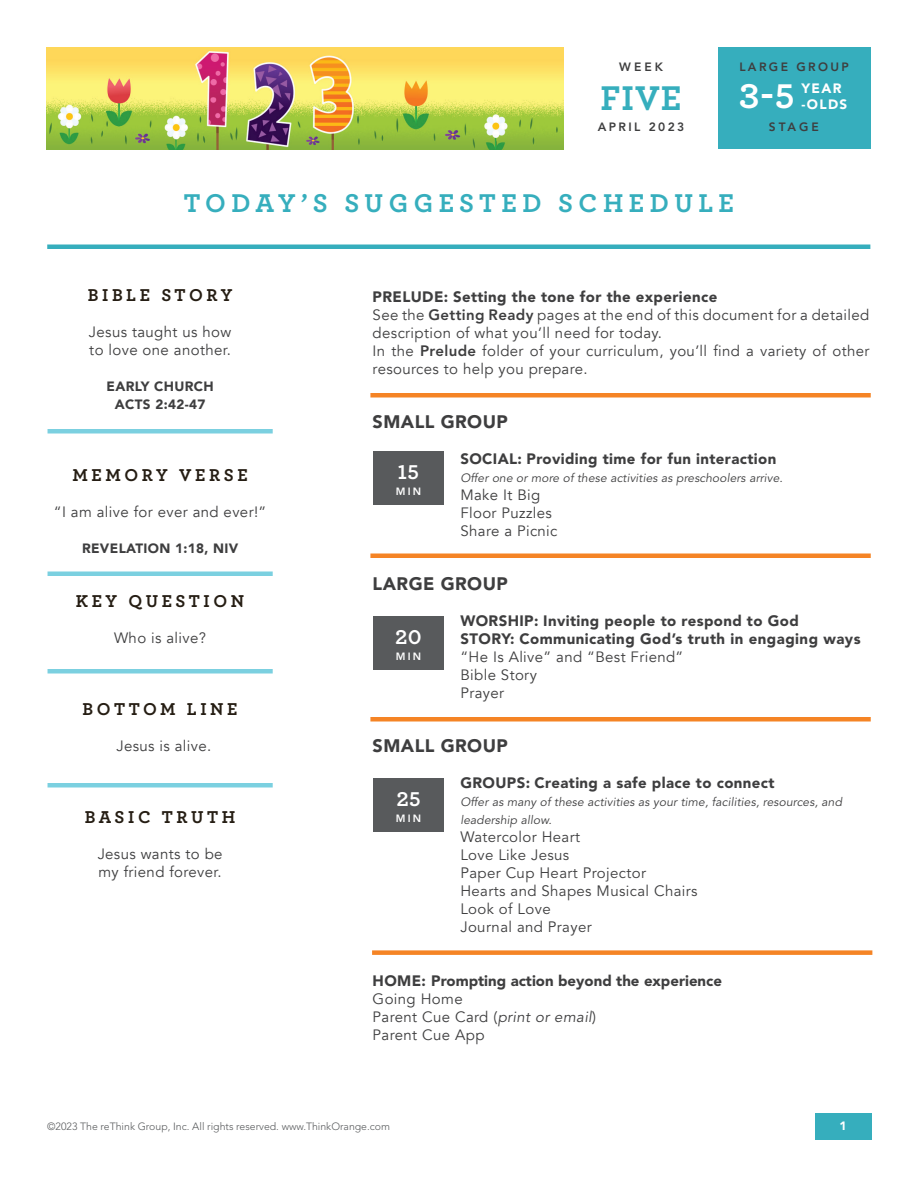
<style>
.page{position:relative;width:918px;height:1188px;background:#fff}
.page>*{position:absolute;margin:0;border:0;box-sizing:border-box;transform-origin:0 0}
.t1{font:700 36px "Archer Pro";color:#36aebd}
.t2{font:700 36px "Archer Pro";color:#fff}
.t3{font:700 27px "Archer Pro";letter-spacing:.2em;color:#36aebd}
.t4{font:700 21px "Archer Pro";color:#fff}
.t5{font:700 18px "Archer Pro";letter-spacing:.2em;color:#251d13}
.t6{font:900 18px "Avenir LT Std";letter-spacing:.025em;color:#3e3e3f}
.t7{font:15px/18px "Avenir";letter-spacing:.025em;color:#3e3e3f}
.t8{font:900 15px/18px "Avenir LT Std";letter-spacing:.025em;color:#3e3e3f}
.t9{font:15px/18px "Avenir LT Std";letter-spacing:.025em;color:#3e3e3f}
.t10{font:900 15px "Avenir LT Std";color:#3e3e3f}
.t11{font:900 13.5px/18px "Avenir";letter-spacing:.025em;color:#3e3e3f;text-align:center}
.t12{font:900 13.5px/16.2px "Avenir LT Std";letter-spacing:.1em;color:#fff}
.t13{font:italic 12px/18px "Avenir LT Std";letter-spacing:.01em;color:#3e3e3f}
.t14{font:800 12px "Avenir LT Std";letter-spacing:.2em;color:#3e3e3f}
.t15{font:900 12px "Avenir LT Std";color:#fff}
.t16{font:300 10.5px "Avenir LT Std";color:#585a5c}
.t17{font:800 10.5px "Avenir LT Std";letter-spacing:.2em;color:#fff}
.s1{font-family:"Avenir LT Std";font-weight:800}
.s2{font-family:"Avenir LT Std";font-style:italic}
</style>
<div class="page">
<img style="left:46px;top:47px;width:518px;height:102px">
<div style="left:717px;top:47px;width:154px;height:102px;background:#36aebd"></div>
<div style="left:48px;top:429px;width:225px;height:5px;background:#7bd0e0"></div>
<hr style="left:48px;top:572px;width:225px;height:4px;background:#7bd0e0">
<div style="left:48px;top:669px;width:225px;height:5px;background:#7bd0e0"></div>
<div style="left:48px;top:783px;width:225px;height:5px;background:#7bd0e0"></div>
<div style="left:815px;top:1113px;width:57px;height:27px;background:#36aebd"></div>
<div style="left:47px;top:244px;width:823px;height:5px;background:#36aebd"></div>
<div style="left:370px;top:393px;width:501px;height:5px;background:#f58425"></div>
<hr style="left:370px;top:554px;width:501px;height:4px;background:#f58425">
<div style="left:370px;top:717px;width:501px;height:5px;background:#f58425"></div>
<div style="left:372px;top:950px;width:500px;height:5px;background:#f58425"></div>
<div style="left:373px;top:452px;width:71px;height:54px;background:#585a5c"></div>
<div style="left:373px;top:616px;width:71px;height:54px;background:#585a5c"></div>
<div style="left:373px;top:778px;width:71px;height:54px;background:#585a5c"></div>
<p class="t14" style="left:619px;top:59px;width:45px">WEEK</p>
<h1 class="t1" style="left:601px;top:69px;width:82px">FIVE</h1>
<p class="t14" style="left:598px;top:120px;width:88px">APRIL 2023</p>
<p class="t14" style="left:739px;top:59px;width:111px">LARGE GROUP</p>
<h1 class="t2" style="left:739px;top:68px;width:57px">3-5</h1>
<p class="t12" style="left:802px;top:80px;width:47px">YEAR -OLDS</p>
<p class="t14" style="left:769px;top:120px;width:52px">STAGE</p>
<h2 class="t3" style="left:184px;top:181px;width:552px">TODAY’S SUGGESTED SCHEDULE</h2>
<p class="t5" style="left:88px;top:281px;width:146px">BIBLE STORY</p>
<p class="t7" style="left:89px;top:324px;width:144px">Jesus taught us how to love one another.</p>
<p class="t11" style="left:107px;top:377px;width:109px">EARLY CHURCH<br>ACTS 2:42-47</p>
<p class="t5" style="left:72px;top:461px;width:177px">MEMORY VERSE</p>
<p class="t7" style="left:54px;top:504px;width:214px">“I am alive for ever and ever!”</p>
<p class="t11" style="left:82px;top:539px;width:158px">REVELATION 1:18, NIV</p>
<p class="t5" style="left:76px;top:587px;width:170px">KEY QUESTION</p>
<p class="t7" style="left:114px;top:630px;width:94px">Who is alive?</p>
<p class="t5" style="left:83px;top:695px;width:156px">BOTTOM LINE</p>
<p class="t7" style="left:116px;top:738px;width:96px">Jesus is alive.</p>
<p class="t5" style="left:85px;top:803px;width:152px">BASIC TRUTH</p>
<p class="t7" style="left:98px;top:846px;width:126px">Jesus wants to be my friend forever.</p>
<p class="t8" style="left:373px;top:287px;width:346px">PRELUDE: Setting the tone for the experience</p>
<p class="t7" style="left:373px;top:306px;width:498px">See the <span class="s1">Getting Ready</span> pages at the end of this document for a detailed description of what you’ll need for today.<br>In the <span class="s1">Prelude</span> folder of your curriculum, you’ll find a variety of other resources to help you prepare.</p>
<p class="t6" style="left:373px;top:410px;width:137px">SMALL GROUP</p>
<p class="t8" style="left:460px;top:449px;width:317px">SOCIAL: Providing time for fun interaction</p>
<p class="t13" style="left:460px;top:469px;width:324px">Offer one or more of these activities as preschoolers arrive.</p>
<p class="t7" style="left:460px;top:486px;width:99px">Make It Big<br>Floor Puzzles<br>Share a Picnic</p>
<h3 class="t4" style="left:398px;top:455px;width:23px">15</h3>
<p class="t17" style="left:396px;top:485px;width:27px">MIN</p>
<p class="t6" style="left:373px;top:572px;width:137px">LARGE GROUP</p>
<p class="t8" style="left:460px;top:611px;width:402px">WORSHIP: Inviting people to respond to God<br>STORY: Communicating God’s truth in engaging ways</p>
<p class="t7" style="left:460px;top:648px;width:225px">“He Is Alive” and “Best Friend”<br>Bible Story<br>Prayer</p>
<p class="t6" style="left:373px;top:734px;width:137px">SMALL GROUP</p>
<p class="t8" style="left:460px;top:773px;width:316px">GROUPS: Creating a safe place to connect</p>
<p class="t13" style="left:460px;top:793px;width:383px">Offer as many of these activities as your time, facilities, resources, and leadership allow.</p>
<p class="t9" style="left:460px;top:828px;width:239px">Watercolor Heart<br>Love Like Jesus<br>Paper Cup Heart Projector<br>Hearts and Shapes Musical Chairs<br>Look of Love<br>Journal and Prayer</p>
<p class="t10" style="left:373px;top:971px;width:351px">HOME: Prompting action beyond the experience</p>
<p class="t7" style="left:373px;top:990px;width:225px">Going Home<br>Parent Cue Card (<span class="s2">print or email</span>)<br>Parent Cue App</p>
<h3 class="t4" style="left:395px;top:620px;width:28px">20</h3>
<p class="t17" style="left:396px;top:650px;width:27px">MIN</p>
<h3 class="t4" style="left:396px;top:782px;width:26px">25</h3>
<p class="t17" style="left:396px;top:812px;width:27px">MIN</p>
<p class="t16" style="left:47px;top:1120px;width:344px">©2023 The reThink Group, Inc. All rights reserved. www.ThinkOrange.com</p>
<p class="t15" style="left:840px;top:1118px;width:9px">1</p>
</div>
